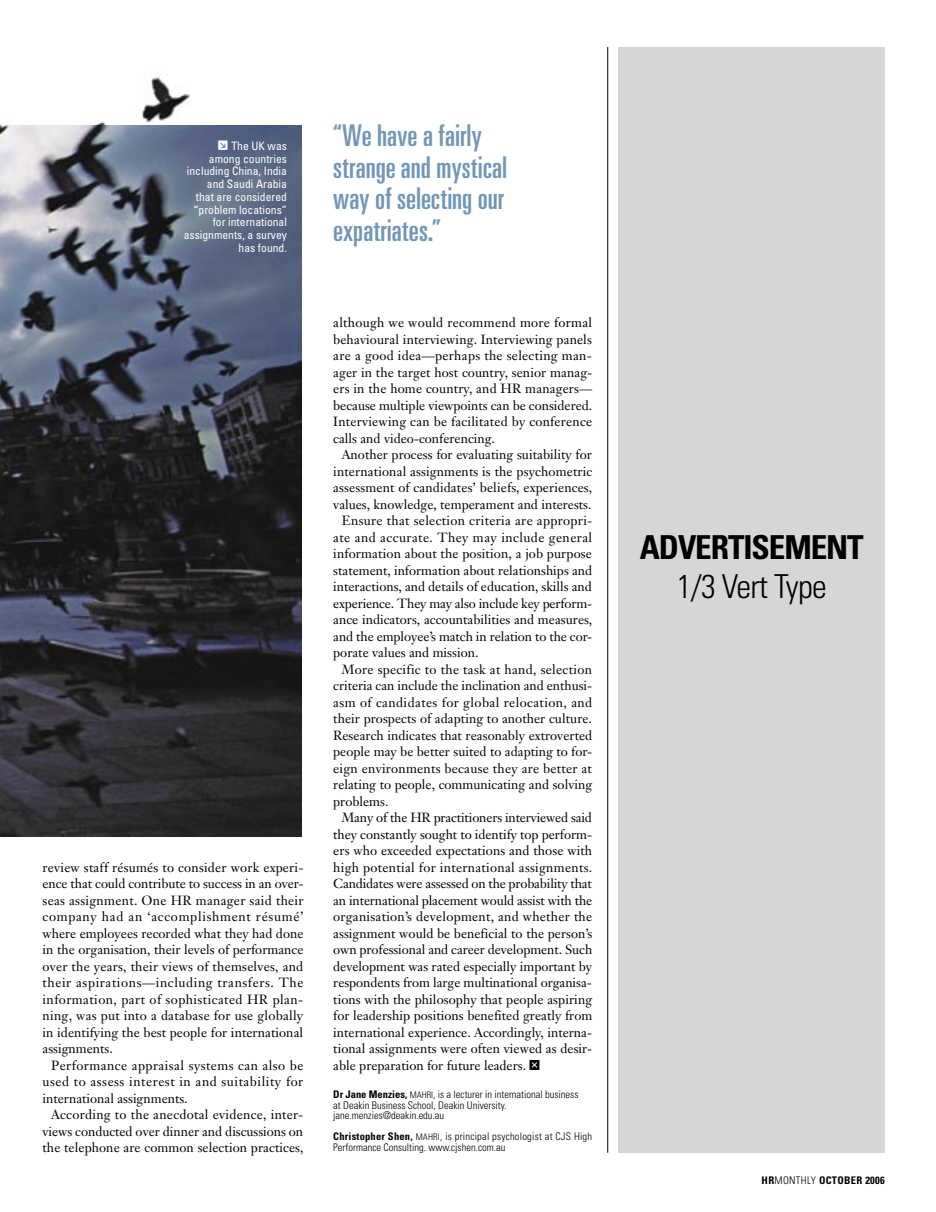
<style>
.page{position:relative;width:936px;height:1212px;background:#fff}
.page>*{position:absolute;margin:0;border:0;box-sizing:border-box;transform-origin:0 0}
.t1{font:700 condensed 33px "Univers";letter-spacing:-.03em;color:#000}
.t2{font:300 condensed 33px "Univers";letter-spacing:-.02em;color:#000}
.t3{font:ultra-condensed 30px/31.5px "Univers";letter-spacing:.005em;color:#7296b8}
.t4{font:13.2px/16.5px "Janson Text";color:#000;text-align:justify}
.t5{font:13.2px "Janson Text";letter-spacing:.02em;color:#000}
.t6{font:13.2px "Janson Text";letter-spacing:.03em;color:#000}
.t7{font:13.2px "Janson Text";letter-spacing:.025em;color:#000}
.t8{font:condensed 11.7px/12.8px "Univers";color:#fff;text-align:right}
.t9{font:300 condensed 10.5px/10.5px "Univers";color:#000}
.t10{font:700 condensed 10.5px "Univers";letter-spacing:.03em;color:#000}
.s1{font-family:"Button Bonus Square Negative";font-stretch:normal}
.s2{font-weight:700}
.s3{font-size:9px}
.s4{font-weight:300}
</style>
<div class="page">
<img style="left:0;top:148px;width:301px;height:688px">
<div style="left:618px;top:47px;width:266px;height:1105px;background:#d6d6d6"></div>
<hr style="left:607px;top:47px;width:1px;height:1106px;background:#000">
<svg style="left:529px;top:1060px;width:10px;height:10px"></svg>
<img style="left:0;top:77px;width:301px;height:71px">
<p class="t8" style="left:184px;top:139px;width:105px"><span class="s1">U</span> The UK was among countries including China, India and Saudi Arabia<br>that are considered “problem locations” for international assignments, a survey has found.</p>
<p class="t4" style="left:43px;top:859px;width:262px">review staff résumés to consider work experi&shy;ence that could contribute to success in an over&shy;seas assignment. One HR manager said their company had an ‘accomplishment résumé’ where employees recorded what they had done in the organisation, their levels of performance over the years, their views of themselves, and their aspirations—including transfers. The information, part of sophisticated HR plan&shy;ning, was put into a database for use globally in identifying the best people for international assignments.</p>
<p class="t4" style="left:43px;top:1057px;width:262px;text-indent:9px">Performance appraisal systems can also be used to assess interest in and suitability for international assignments.</p>
<p class="t4" style="left:43px;top:1106px;width:262px;text-indent:9px">According to the anecdotal evidence, inter&shy;views conducted over dinner and discussions on the telephone are common selection practices,</p>
<h2 class="t3" style="left:333px;top:120px;width:175px">“We have a fairly strange and mystical way of selecting our expatriates.”</h2>
<p class="t4" style="left:333px;top:314px;width:260px">although we would recommend more formal behavioural interviewing. Interviewing panels are a good idea—perhaps the selecting man&shy;ager in the target host country, senior manag&shy;ers in the home country, and HR managers— because multiple viewpoints can be considered.<br>Interviewing can be facilitated by conference calls and video-conferencing.</p>
<p class="t4" style="left:342px;top:446px;width:252px">Another process for evaluating suitability for</p>
<p class="t4" style="left:333px;top:463px;width:260px">international assignments is the psychometric</p>
<p class="t4" style="left:333px;top:479px;width:260px">assessment of candidates’ beliefs, experiences,</p>
<p class="t4" style="left:333px;top:496px;width:260px">values, knowledge, temperament and interests.</p>
<p class="t7" style="left:342px;top:512px;width:252px">Ensure that selection criteria are appropri-</p>
<p class="t6" style="left:333px;top:529px;width:260px">ate and accurate. They may include general</p>
<p class="t4" style="left:333px;top:545px;width:260px">information about the position, a job purpose</p>
<p class="t4" style="left:333px;top:562px;width:260px">statement, information about relationships and</p>
<p class="t4" style="left:333px;top:578px;width:260px">interactions, and details of education, skills and</p>
<p class="t4" style="left:333px;top:595px;width:260px">experience. They may also include key perform-</p>
<p class="t4" style="left:333px;top:611px;width:260px">ance indicators, accountabilities and measures,</p>
<p class="t4" style="left:333px;top:628px;width:260px">and the employee’s match in relation to the cor-</p>
<p class="t4" style="left:333px;top:644px;width:147px">porate values and mission.</p>
<p class="t5" style="left:342px;top:661px;width:252px">More specific to the task at hand, selection</p>
<p class="t4" style="left:333px;top:677px;width:260px">criteria can include the inclination and enthusi-</p>
<p class="t6" style="left:333px;top:694px;width:260px">asm of candidates for global relocation, and</p>
<p class="t4" style="left:333px;top:710px;width:260px">their prospects of adapting to another culture.</p>
<p class="t4" style="left:333px;top:727px;width:260px">Research indicates that reasonably extroverted</p>
<p class="t4" style="left:333px;top:743px;width:260px">people may be better suited to adapting to for-</p>
<p class="t5" style="left:333px;top:760px;width:260px">eign environments because they are better at</p>
<p class="t4" style="left:333px;top:776px;width:260px">relating to people, communicating and solving</p>
<p class="t4" style="left:333px;top:793px;width:57px">problems.</p>
<p class="t4" style="left:342px;top:809px;width:252px">Many of the HR practitioners interviewed said</p>
<p class="t4" style="left:333px;top:826px;width:260px">they constantly sought to identify top perform-</p>
<p class="t4" style="left:333px;top:842px;width:260px">ers who exceeded expectations and those with</p>
<p class="t5" style="left:333px;top:859px;width:260px">high potential for international assignments.</p>
<p class="t4" style="left:333px;top:875px;width:260px">Candidates were assessed on the probability that</p>
<p class="t4" style="left:333px;top:892px;width:260px">an international placement would assist with the</p>
<p class="t5" style="left:333px;top:908px;width:260px">organisation’s development, and whether the</p>
<p class="t4" style="left:333px;top:925px;width:260px">assignment would be beneficial to the person’s</p>
<p class="t4" style="left:333px;top:941px;width:260px">own professional and career development. Such</p>
<p class="t4" style="left:333px;top:958px;width:260px">development was rated especially important by</p>
<p class="t4" style="left:333px;top:974px;width:260px">respondents from large multinational organisa-</p>
<p class="t4" style="left:333px;top:991px;width:260px">tions with the philosophy that people aspiring</p>
<p class="t4" style="left:333px;top:1007px;width:260px">for leadership positions benefited greatly from</p>
<p class="t4" style="left:333px;top:1024px;width:260px">international experience. Accordingly, interna-</p>
<p class="t4" style="left:333px;top:1040px;width:260px">tional assignments were often viewed as desir-</p>
<p class="t4" style="left:333px;top:1057px;width:194px">able preparation for future leaders.</p>
<p class="t9" style="left:333px;top:1089px;width:247px"><span class="s2">Dr Jane Menzies,</span> <span class="s3">MAHRI</span>, is a lecturer in international business at Deakin Business School, Deakin University. jane.menzies@deakin.edu.au</p>
<p class="t9" style="left:333px;top:1131px;width:260px"><span class="s2">Christopher Shen,</span> <span class="s3">MAHRI</span>, is principal psychologist at CJS High<br>Performance Consulting. www.cjshen.com.au</p>
<h1 class="t1" style="left:639px;top:527px;width:225px">ADVERTISEMENT</h1>
<h1 class="t2" style="left:676px;top:567px;width:151px">1/3 Vert Type</h1>
<p class="t10" style="left:761px;top:1174px;width:125px">HR<span class="s4">MONTHLY</span> OCTOBER 2006</p>
</div>
